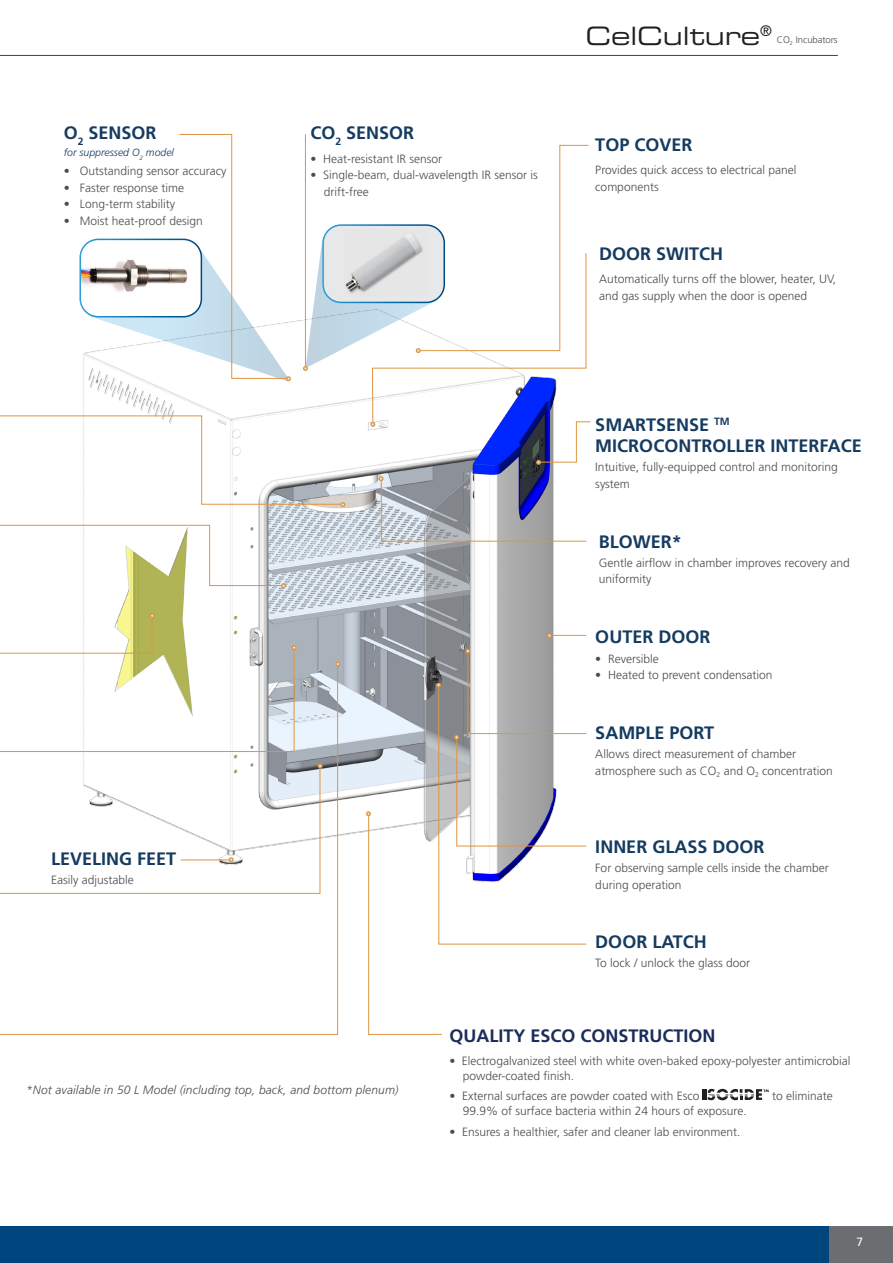
<style>
.page{position:relative;width:893px;height:1263px;background:#fff}
.page>*{position:absolute;margin:0;border:0;box-sizing:border-box;transform-origin:0 0}
.t1{font:25.2px "Eurostile LT Std Ex 2";color:#231f20}
.t2{font:700 18px/21px "Frutiger LT Std";color:#153b60}
.t3{font:700 18px "Frutiger LT Std";color:#1c2c5a}
.t4{font:14.7px "Eurostile LT Std Ex 2";color:#231f20}
.t5{font:300 12px/16.5px "Frutiger LT Std";color:#4b4c4d}
.t6{font:italic 300 12px "Frutiger LT Std";letter-spacing:.01em;color:#4b4c4d}
.t7{font:12px "Frutiger LT Std";color:#fff}
.t8{font:italic 300 10.5px "Frutiger LT Std";color:#153b60}
.t9{font:300 9.6px "Frutiger LT Std";letter-spacing:-.01em;color:#4b4c4d}
</style>
<div class="page">
<hr style="left:0;top:55px;width:838px;height:1px;background:#4b4c4d">
<div style="left:0;top:1226px;width:893px;height:37px;background:#00467e"></div>
<div style="left:829px;top:1226px;width:64px;height:37px;background:#6c6d70"></div>
<img style="left:83px;top:588px;width:485px;height:306px">
<hr style="left:550px;top:635px;width:36px;height:1px;background:#dd9541">
<svg style="left:547px;top:633px;width:5px;height:5px"></svg>
<svg style="left:335px;top:662px;width:5px;height:5px"></svg>
<svg style="left:366px;top:649px;width:221px;height:386px"></svg>
<hr style="left:703px;top:1089px;width:4px;height:11px;background:#231f20">
<svg style="left:707px;top:1089px;width:62px;height:11px"></svg>
<svg style="left:0;top:134px;width:591px;height:454px"></svg>
<svg style="left:0;top:613px;width:297px;height:51px"></svg>
<svg style="left:0;top:664px;width:338px;height:371px"></svg>
<p class="t2" style="left:310px;top:122px;width:105px">CO<sub>2</sub> SENSOR</p>
<p class="t2" style="left:64px;top:122px;width:94px">O<sub>2</sub> SENSOR</p>
<p class="t8" style="left:64px;top:147px;width:112px">for suppressed O<sub>2</sub> model</p>
<p class="t5" style="left:310px;top:150px;width:133px">• Heat-resistant IR sensor</p>
<p class="t5" style="left:324px;top:167px;width:216px;text-indent:-13px">• Single-beam, dual-wavelength IR sensor is drift-free</p>
<p class="t5" style="left:64px;top:163px;width:164px">• Outstanding sensor accuracy</p>
<p class="t5" style="left:64px;top:180px;width:122px">• Faster response time</p>
<p class="t5" style="left:64px;top:196px;width:113px">• Long-term stability</p>
<p class="t5" style="left:64px;top:213px;width:141px">• Moist heat-proof design</p>
<p class="t2" style="left:51px;top:848px;width:127px">LEVELING FEET</p>
<p class="t5" style="left:51px;top:872px;width:84px">Easily adjustable</p>
<h1 class="t1" style="left:585px;top:19px;width:176px">CelCulture</h1>
<p class="t4" style="left:760px;top:21px;width:13px">®</p>
<p class="t9" style="left:777px;top:34px;width:62px">CO<sub>2</sub> Incubators</p>
<p class="t2" style="left:595px;top:134px;width:99px">TOP COVER</p>
<p class="t5" style="left:595px;top:162px;width:203px">Provides quick access to electrical panel components</p>
<p class="t2" style="left:599px;top:243px;width:126px">DOOR SWITCH</p>
<p class="t5" style="left:599px;top:271px;width:238px">Automatically turns off the blower, heater, UV, and gas supply when the door is opened</p>
<p class="t2" style="left:595px;top:414px;width:268px">SMARTSENSE <sup>TM<br></sup>MICROCONTROLLER INTERFACE</p>
<p class="t5" style="left:595px;top:459px;width:244px">Intuitive, fully-equipped control and monitoring system</p>
<p class="t2" style="left:599px;top:531px;width:85px">BLOWER*</p>
<p class="t5" style="left:599px;top:554px;width:252px">Gentle airflow in chamber improves recovery and uniformity</p>
<p class="t2" style="left:595px;top:627px;width:117px">OUTER DOOR</p>
<p class="t5" style="left:595px;top:650px;width:65px">• Reversible</p>
<p class="t5" style="left:595px;top:667px;width:179px">• Heated to prevent condensation</p>
<p class="t2" style="left:595px;top:722px;width:120px">SAMPLE PORT</p>
<p class="t5" style="left:595px;top:746px;width:239px">Allows direct measurement of chamber atmosphere such as CO<sub>2</sub> and O<sub>2</sub> concentration</p>
<p class="t2" style="left:595px;top:836px;width:171px">INNER GLASS DOOR</p>
<p class="t5" style="left:595px;top:860px;width:235px">For observing sample cells inside the chamber during operation</p>
<p class="t2" style="left:595px;top:932px;width:113px">DOOR LATCH</p>
<p class="t5" style="left:595px;top:955px;width:156px">To lock / unlock the glass door</p>
<p class="t6" style="left:26px;top:1083px;width:374px">*Not available in 50 L Model (including top, back, and bottom plenum)</p>
<p class="t3" style="left:449px;top:1025px;width:268px">QUALITY ESCO CONSTRUCTION</p>
<p class="t5" style="left:463px;top:1053px;width:389px;line-height:15px;text-indent:-14px">• Electrogalvanized steel with white oven-baked epoxy-polyester antimicrobial powder-coated finish.</p>
<p class="t5" style="left:449px;top:1088px;width:252px">• External surfaces are powder coated with Esco</p>
<p class="t5" style="left:772px;top:1088px;width:62px">to eliminate</p>
<p class="t5" style="left:463px;top:1103px;width:285px">99.9% of surface bacteria within 24 hours of exposure.</p>
<p class="t5" style="left:449px;top:1124px;width:293px">• Ensures a healthier, safer and cleaner lab environment.</p>
<p class="t7" style="left:857px;top:1234px;width:8px">7</p>
</div>
